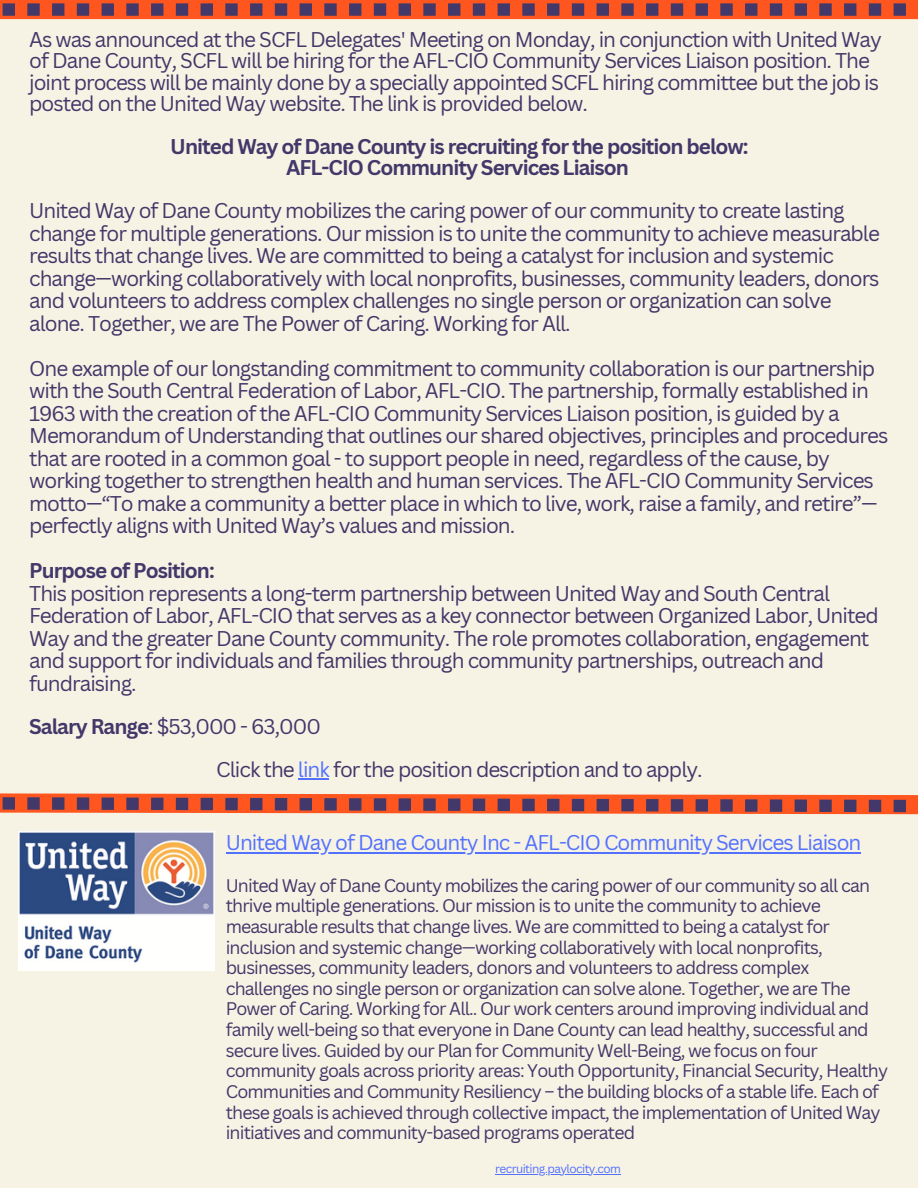
<style>
.page{position:relative;width:918px;height:1188px;background:#f6f2e4}
.page>*{position:absolute;margin:0;border:0;box-sizing:border-box;transform-origin:0 0}
.t1{font:20.85px/22.5px "Canva Sans";letter-spacing:-.05em;color:#423869}
.t2{font:700 20.85px/21.3px "Canva Sans";letter-spacing:-.05em;color:#423869;text-align:center}
.t3{font:20.85px "Canva Sans";letter-spacing:-.05em;color:#5271ff}
.t4{font:17.85px/20.7px "Canva Sans";letter-spacing:-.05em;color:#423869}
.t5{font:11.85px "Canva Sans";letter-spacing:-.05em;color:#5271ff}
.s1{font-weight:700}
.s2{color:#5271ff}
</style>
<div class="page">
<div style="left:0;top:0;width:918px;height:19px;background:#ff5620"></div>
<img style="left:19px;top:831px;width:195px;height:140px">
<hr style="left:298px;top:778px;width:31px;height:1px;background:#5271ff">
<hr style="left:226px;top:852px;width:634px;height:2px;background:#5271ff">
<hr style="left:495px;top:1174px;width:126px;height:1px;background:#5271ff">
<svg style="left:3px;top:3px;width:903px;height:13px"></svg>
<svg style="left:0;top:793px;width:918px;height:22px"></svg>
<p class="t1" style="left:29px;top:28px;width:854px;line-height:21.3px">As was announced at the SCFL Delegates' Meeting on Monday, in conjunction with United Way of Dane County, SCFL will be hiring for the AFL-CIO Community Services Liaison position. The joint process will be mainly done by a specially appointed SCFL hiring committee but the job is posted on the United Way website. The link is provided below.</p>
<h2 class="t2" style="left:170px;top:135px;width:580px">United Way of Dane County is recruiting for the position below:<br>AFL-CIO Community Services Liaison</h2>
<h1 class="t1" style="left:29px;top:199px;width:852px">United Way of Dane County mobilizes the caring power of our community to create lasting change for multiple generations. Our mission is to unite the community to achieve measurable results that change lives. We are committed to being a catalyst for inclusion and systemic change—working collaboratively with local nonprofits, businesses, community leaders, donors and volunteers to address complex challenges no single person or organization can solve alone. Together, we are The Power of Caring. Working for All.</h1>
<h2 class="t1" style="left:29px;top:356px;width:861px">One example of our longstanding commitment to community collaboration is our partnership with the South Central Federation of Labor, AFL-CIO. The partnership, formally established in 1963 with the creation of the AFL-CIO Community Services Liaison position, is guided by a Memorandum of Understanding that outlines our shared objectives, principles and procedures that are rooted in a common goal - to support people in need, regardless of the cause, by working together to strengthen health and human services. The AFL-CIO Community Services motto—“To make a community a better place in which to live, work, raise a family, and retire”— perfectly aligns with United Way’s values and mission.</h2>
<h2 class="t1" style="left:29px;top:559px;width:851px"><span class="s1">Purpose of Position:<br></span>This position represents a long-term partnership between United Way and South Central Federation of Labor, AFL-CIO that serves as a key connector between Organized Labor, United Way and the greater Dane County community. The role promotes collaboration, engagement and support for individuals and families through community partnerships, outreach and fundraising.</h2>
<h2 class="t1" style="left:29px;top:715px;width:293px"><span class="s1">Salary Range</span>: $53,000 - 63,000</h2>
<h2 class="t1" style="left:216px;top:758px;width:488px">Click the <span class="s2">link</span> for the position description and to apply.</h2>
<h2 class="t3" style="left:226px;top:828px;width:637px">United Way of Dane County Inc - AFL-CIO Community Services Liaison</h2>
<p class="t4" style="left:226px;top:874px;width:664px">United Way of Dane County mobilizes the caring power of our community so all can thrive multiple generations. Our mission is to unite the community to achieve measurable results that change lives. We are committed to being a catalyst for inclusion and systemic change—working collaboratively with local nonprofits, businesses, community leaders, donors and volunteers to address complex challenges no single person or organization can solve alone. Together, we are The Power of Caring. Working for All.. Our work centers around improving individual and family well-being so that everyone in Dane County can lead healthy, successful and secure lives. Guided by our Plan for Community Well-Being, we focus on four community goals across priority areas: Youth Opportunity, Financial Security, Healthy Communities and Community Resiliency – the building blocks of a stable life. Each of these goals is achieved through collective impact, the implementation of United Way initiatives and community-based programs operated</p>
<p class="t5" style="left:495px;top:1160px;width:127px">recruiting.paylocity.com</p>
</div>
